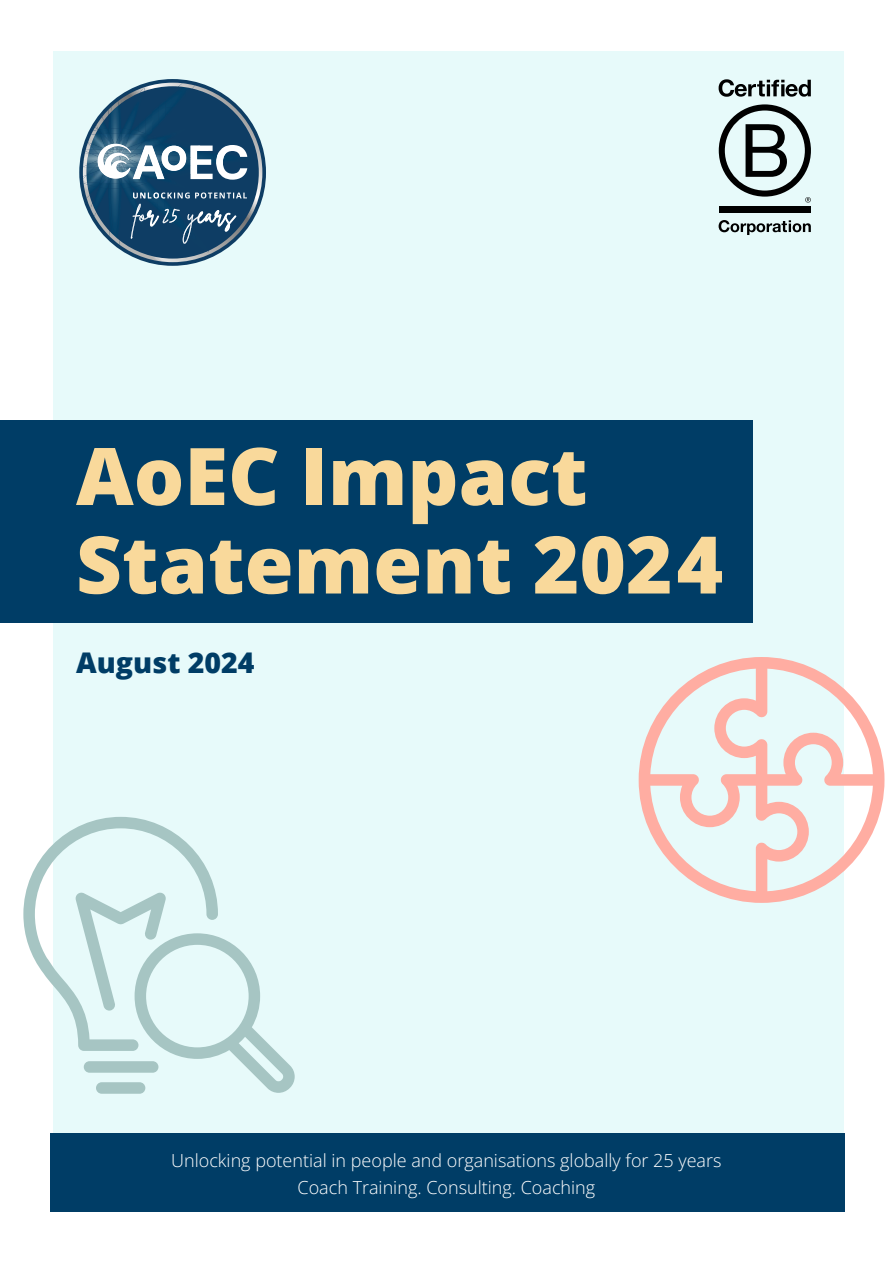
<style>
.page{position:relative;width:893px;height:1263px;background:#fff}
.page>*{position:absolute;margin:0;border:0;box-sizing:border-box;transform-origin:0 0}
.t1{font:800 79.5px/88.5px "Open Sans";color:#f9d99b}
.t2{font:800 28.5px "Open Sans";color:#003d66}
.t3{font:18px/27px "Open Sans";color:#fff;text-align:center}
</style>
<div class="page">
<div style="left:53px;top:51px;width:791px;height:1161px;background:#e7fafa"></div>
<svg style="left:83px;top:83px;width:179px;height:179px"></svg>
<div style="left:719px;top:206px;width:92px;height:6px;background:#000"></div>
<svg style="left:719px;top:104px;width:92px;height:99px"></svg>
<svg style="left:719px;top:79px;width:92px;height:18px"></svg>
<svg style="left:719px;top:220px;width:92px;height:15px"></svg>
<div style="left:0;top:421px;width:753px;height:202px;background:#003d66"></div>
<div style="left:50px;top:1133px;width:795px;height:79px;background:#003d66"></div>
<svg style="left:639px;top:657px;width:245px;height:246px"></svg>
<svg style="left:23px;top:817px;width:193px;height:203px"></svg>
<div style="left:96px;top:1082px;width:49px;height:12px;background:#b6d2d0;border-radius:6px"></div>
<svg style="left:75px;top:892px;width:220px;height:201px"></svg>
<h1 class="t1" style="left:76px;top:428px;width:649px">AoEC Impact<br>Statement 2024</h1>
<h2 class="t2" style="left:76px;top:641px;width:180px">August 2024</h2>
<p class="t3" style="left:171px;top:1146px;width:552px">Unlocking potential in people and organisations globally for 25 years<br>Coach Training. Consulting. Coaching</p>
</div>
